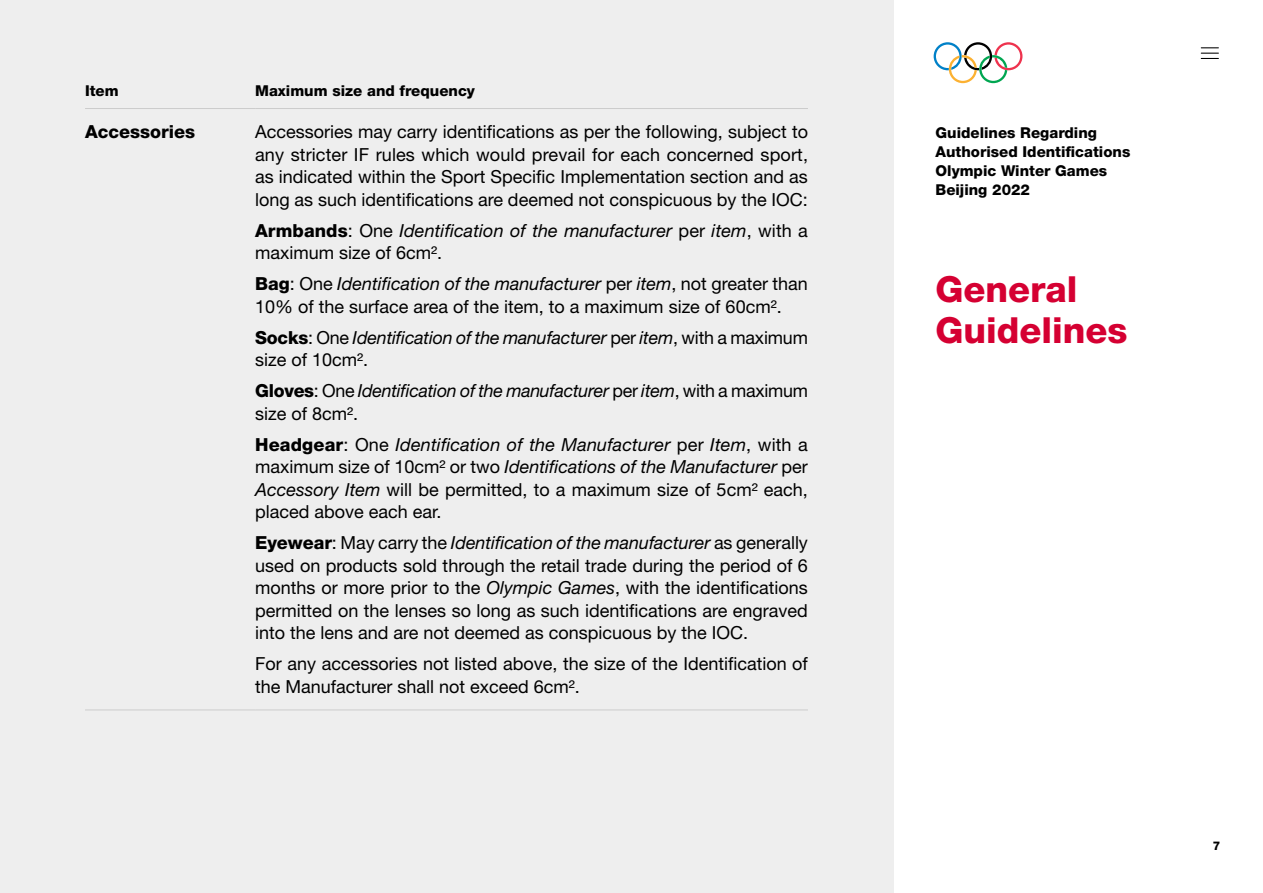
<style>
.page{position:relative;width:1263px;height:893px;background:#fff}
.page>*{position:absolute;margin:0;border:0;box-sizing:border-box;transform-origin:0 0}
.t1{font:800 36px/40.5px "Helvetica Neue LT Std";color:#d50032}
.Table_Text{font:18px/22.5px "Helvetica Neue LT Std";color:#000;text-align:justify}
.Table_Text-2{font:italic 18px/22.5px "Helvetica Neue LT Std";letter-spacing:-.01em;color:#000}
.Table_Tile{font:800 18px "Helvetica Neue LT Std";color:#000}
.Table_Head{font:800 15px/18.8px "Helvetica Neue LT Std";color:#000}
.t2{font:800 12px "Helvetica Neue LT Std";color:#000}
.s1{font-weight:800;font-style:normal}
.s2{font-style:normal}
.s3{font-weight:800}
.s4{font-style:italic}
</style>
<div class="page">
<div style="left:0;top:0;width:893px;height:893px;background:#eee"></div>
<svg style="left:934px;top:42px;width:88px;height:41px"></svg>
<hr style="left:85px;top:108px;width:170px;height:1px;background:#ccc">
<hr style="left:255px;top:108px;width:553px;height:1px;background:#ccc">
<hr style="left:85px;top:709px;width:170px;height:1px;background:#ccc">
<hr style="left:255px;top:709px;width:553px;height:1px;background:#ccc">
<svg style="left:1201px;top:47px;width:18px;height:12px"></svg>
<p class="Table_Head" style="left:85px;top:81px;width:35px">Item</p>
<p class="Table_Head" style="left:255px;top:81px;width:221px">Maximum size and frequency</p>
<p class="Table_Tile" style="left:85px;top:121px;width:112px">Accessories</p>
<p class="Table_Text" style="left:255px;top:120px;width:554px">Accessories may carry identifications as per the following, subject to any stricter IF rules which would prevail for each concerned sport, as indicated within the Sport Specific Implementation section and as long as such identifications are deemed not conspicuous by the IOC:</p>
<p class="Table_Text-2" style="left:255px;top:219px;width:554px"><span class="s1">Armbands</span><span class="s2">: One</span> Identification of the manufacturer <span class="s2">per</span> item<span class="s2">, with a maximum size of 6cm2.</span></p>
<p class="Table_Text" style="left:255px;top:272px;width:554px"><span class="s3">Bag</span>: One <span class="s4">Identification of the manufacturer</span> per <span class="s4">item</span>, not greater than<br>10% of the surface area of the item, to a maximum size of 60cm².</p>
<p class="Table_Text-2" style="left:255px;top:326px;width:554px"><span class="s1">Socks</span><span class="s2">: One</span> Identification of the manufacturer <span class="s2">per</span> item<span class="s2">, with a maximum size of 10cm2.</span></p>
<p class="Table_Text-2" style="left:255px;top:379px;width:554px"><span class="s1">Gloves</span><span class="s2">: One</span> Identification of the manufacturer <span class="s2">per</span> item<span class="s2">, with a maximum size of 8cm2.</span></p>
<p class="Table_Text" style="left:255px;top:433px;width:554px"><span class="s3">Headgear</span>: One <span class="s4">Identification of the Manufacturer</span> per <span class="s4">Item</span>, with a maximum size of 10cm2 or two <span class="s4">Identifications of the Manufacturer</span> per <span class="s4">Accessory Item</span> will be permitted, to a maximum size of 5cm2 each, placed above each ear.</p>
<p class="Table_Text" style="left:255px;top:531px;width:554px"><span class="s3">Eyewear</span>: May carry the <span class="s4">Identification of the manufacturer</span> as generally used on products sold through the retail trade during the period of 6 months or more prior to the <span class="s4">Olympic Games</span>, with the identifications permitted on the lenses so long as such identifications are engraved into the lens and are not deemed as conspicuous by the IOC.</p>
<p class="Table_Text" style="left:255px;top:653px;width:554px">For any accessories not listed above, the size of the Identification of the Manufacturer shall not exceed 6cm2.</p>
<p class="Table_Head" style="left:935px;top:124px;width:196px">Guidelines Regarding<br>Authorised Identifications<br>Olympic Winter Games<br>Beijing 2022</p>
<h1 class="t1" style="left:935px;top:269px;width:194px">General<br>Guidelines</h1>
<p class="t2" style="left:1213px;top:839px;width:9px">7</p>
</div>
